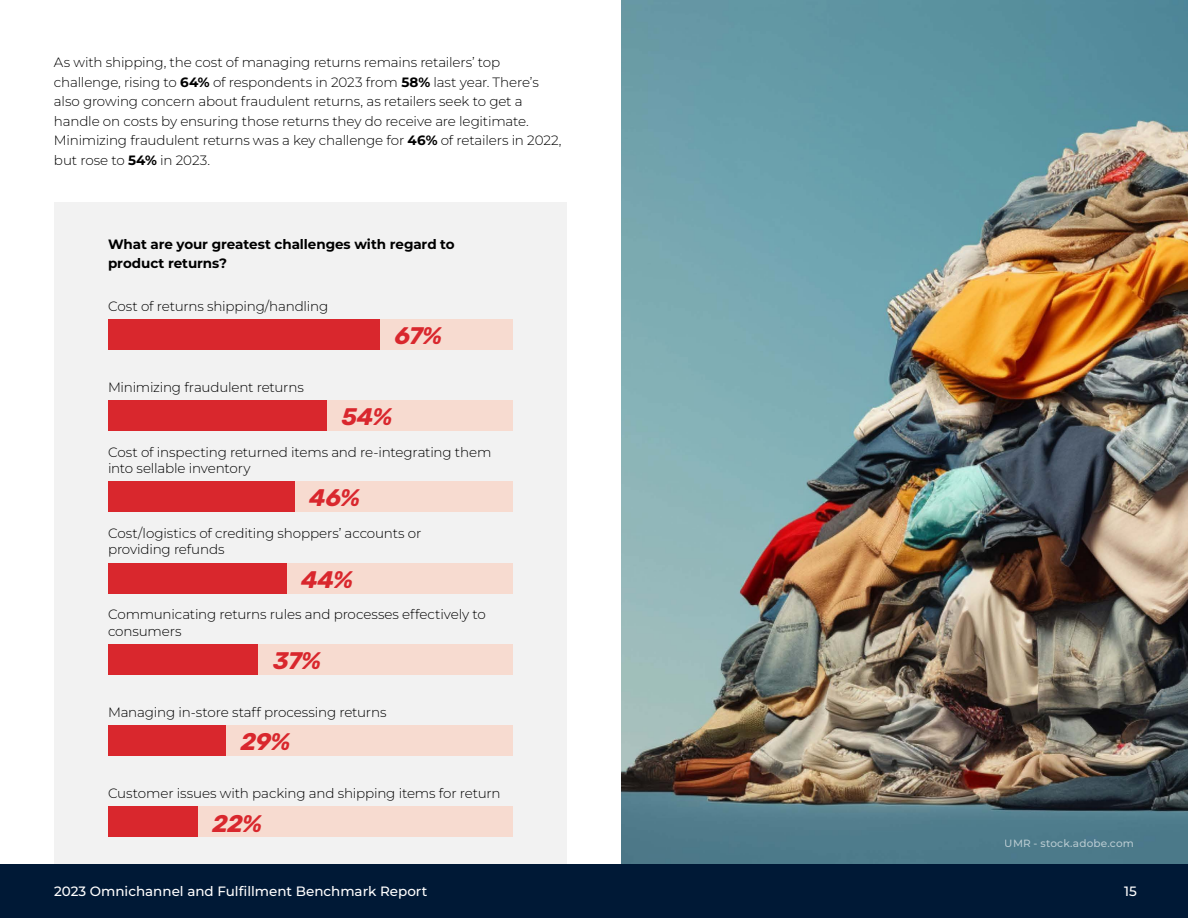
<style>
.page{position:relative;width:1188px;height:918px;background:#fff}
.page>*{position:absolute;margin:0;border:0;box-sizing:border-box;transform-origin:0 0}
.t1{font:italic 700 24px "Rubik";letter-spacing:-.025em;color:#d9272d}
.t2{font:300 13.5px/19.5px "Montserrat";letter-spacing:-.01em;color:#000}
.t3{font:700 13.5px/19.5px "Montserrat";letter-spacing:-.005em;color:#000}
.t4{font:500 13.5px "Montserrat";color:#fff}
.t5{font:500 10.5px "Montserrat";letter-spacing:.015em;color:#fff}
.s1{font-weight:700}
</style>
<div class="page">
<div style="left:0;top:864px;width:1188px;height:54px;background:#001936"></div>
<img style="left:621px;top:0;width:567px;height:864px">
<div style="left:54px;top:202px;width:513px;height:662px;background:#f2f2f2"></div>
<div style="left:108px;top:319px;width:405px;height:30px;background:#f7dbd0"></div>
<div style="left:108px;top:319px;width:271px;height:30px;background:#d9272d"></div>
<div style="left:108px;top:400px;width:405px;height:31px;background:#f7dbd0"></div>
<div style="left:108px;top:400px;width:219px;height:31px;background:#d9272d"></div>
<div style="left:108px;top:482px;width:405px;height:30px;background:#f7dbd0"></div>
<div style="left:108px;top:482px;width:186px;height:30px;background:#d9272d"></div>
<div style="left:108px;top:563px;width:405px;height:30px;background:#f7dbd0"></div>
<div style="left:108px;top:563px;width:178px;height:30px;background:#d9272d"></div>
<div style="left:108px;top:644px;width:405px;height:30px;background:#f7dbd0"></div>
<div style="left:108px;top:644px;width:150px;height:30px;background:#d9272d"></div>
<div style="left:108px;top:725px;width:405px;height:31px;background:#f7dbd0"></div>
<div style="left:108px;top:725px;width:117px;height:31px;background:#d9272d"></div>
<div style="left:108px;top:807px;width:405px;height:30px;background:#f7dbd0"></div>
<div style="left:108px;top:807px;width:89px;height:30px;background:#d9272d"></div>
<p class="t2" style="left:54px;top:52px;width:509px">As with shipping, the cost of managing returns remains retailers’ top challenge, rising to <span class="s1">64%</span> of respondents in 2023 from <span class="s1">58%</span> last year. There’s also growing concern about fraudulent returns, as retailers seek to get a handle on costs by ensuring those returns they do receive are legitimate.<br>Minimizing fraudulent returns was a key challenge for <span class="s1">46%</span> of retailers in 2022, but rose to <span class="s1">54%</span> in 2023.</p>
<p class="t3" style="left:108px;top:234px;width:348px">What are your greatest challenges with regard to product returns?</p>
<p class="t2" style="left:108px;top:296px;width:222px">Cost of returns shipping/handling</p>
<p class="t2" style="left:108px;top:377px;width:197px">Minimizing fraudulent returns</p>
<h1 class="t1" style="left:395px;top:322px;width:49px">67%</h1>
<h1 class="t1" style="left:342px;top:404px;width:52px">54%</h1>
<p class="t2" style="left:108px;top:444px;width:385px;line-height:16.2px">Cost of inspecting returned items and re-integrating them into sellable inventory</p>
<h1 class="t1" style="left:309px;top:485px;width:52px">46%</h1>
<p class="t2" style="left:108px;top:525px;width:315px;line-height:16.2px">Cost/logistics of crediting shoppers’ accounts or providing refunds</p>
<h1 class="t1" style="left:301px;top:566px;width:54px">44%</h1>
<p class="t2" style="left:108px;top:606px;width:379px;line-height:16.2px">Communicating returns rules and processes effectively to consumers</p>
<h1 class="t1" style="left:273px;top:648px;width:50px">37%</h1>
<p class="t2" style="left:108px;top:702px;width:280px">Managing in-store staff processing returns</p>
<h1 class="t1" style="left:241px;top:729px;width:52px">29%</h1>
<p class="t2" style="left:108px;top:783px;width:394px">Customer issues with packing and shipping items for return</p>
<h1 class="t1" style="left:212px;top:810px;width:52px">22%</h1>
<p class="t5" style="left:1005px;top:836px;width:131px">UMR - stock.adobe.com</p>
<p class="t4" style="left:54px;top:883px;width:375px">2023 Omnichannel and Fulfillment Benchmark Report</p>
<p class="t4" style="left:1124px;top:883px;width:14px">15</p>
</div>
